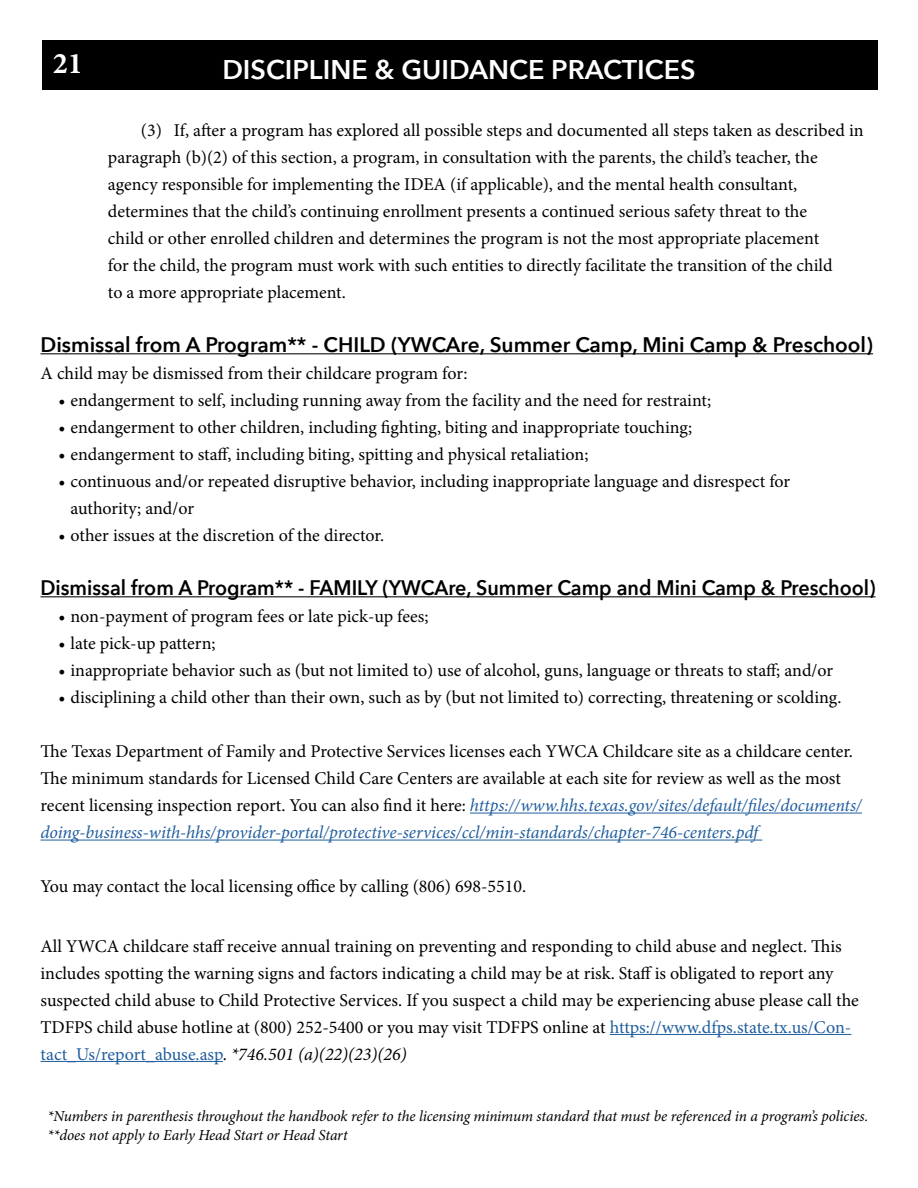
<style>
.page{position:relative;width:918px;height:1188px;background:#fff}
.page>*{position:absolute;margin:0;border:0;box-sizing:border-box;transform-origin:0 0}
.t1{font:700 30px "Minion Pro";color:#fff}
.t2{font:600 27px "Avenir Next";color:#fff}
.t3{font:600 21px "Avenir Next";color:#000;scale:.94 1}
.t4{font:600 21px "Avenir Next";color:#000}
.t5{font:18px/27px "Minion Pro";color:#000}
.t6{font:italic 15.3px/18.3px "Minion Pro";letter-spacing:-.01em;color:#000}
.s1{font-style:italic;color:#215e9e}
.s2{color:#215e9e}
.s3{font-style:italic}
</style>
<div class="page">
<div style="left:42px;top:40px;width:836px;height:50px;background:#000"></div>
<hr style="left:40px;top:353px;width:833px;height:1px;background:#000">
<hr style="left:40px;top:596px;width:836px;height:1px;background:#000">
<hr style="left:470px;top:813px;width:392px;height:1px;background:#215e9e">
<hr style="left:40px;top:840px;width:722px;height:1px;background:#215e9e">
<hr style="left:610px;top:1034px;width:241px;height:1px;background:#215e9e">
<hr style="left:40px;top:1061px;width:183px;height:1px;background:#215e9e">
<h1 class="t1" style="left:53px;top:42px;width:31px">21</h1>
<h2 class="t2" style="left:222px;top:46px;width:475px">DISCIPLINE &amp; GUIDANCE PRACTICES</h2>
<p class="t5" style="left:108px;top:117px;width:757px;text-indent:33px">(3) If, after a program has explored all possible steps and documented all steps taken as described in paragraph (b)(2) of this section, a program, in consultation with the parents, the child’s teacher, the agency responsible for implementing the IDEA (if applicable), and the mental health consultant, determines that the child’s continuing enrollment presents a continued serious safety threat to the<br>child or other enrolled children and determines the program is not the most appropriate placement<br>for the child, the program must work with such entities to directly facilitate the transition of the child<br>to a more appropriate placement.</p>
<p class="t4" style="left:40px;top:327px;width:834px">Dismissal from A Program** - CHILD (YWCAre, Summer Camp, Mini Camp &amp; Preschool)</p>
<p class="t5" style="left:40px;top:360px;width:429px">A child may be dismissed from their childcare program for:</p>
<p class="t5" style="left:58px;top:387px;width:654px">• endangerment to self, including running away from the facility and the need for restraint;</p>
<p class="t5" style="left:58px;top:414px;width:635px">• endangerment to other children, including fighting, biting and inappropriate touching;</p>
<p class="t5" style="left:58px;top:441px;width:531px">• endangerment to staff, including biting, spitting and physical retaliation;</p>
<p class="t5" style="left:71px;top:468px;width:721px;text-indent:-12px">• continuous and/or repeated disruptive behavior, including inappropriate language and disrespect for authority; and/or</p>
<p class="t5" style="left:58px;top:522px;width:327px">• other issues at the discretion of the director.</p>
<p class="t3" style="left:40px;top:570px;width:890px">Dismissal from A Program** - FAMILY (YWCAre, Summer Camp and Mini Camp &amp; Preschool)</p>
<p class="t5" style="left:58px;top:603px;width:372px">• non-payment of program fees or late pick-up fees;</p>
<p class="t5" style="left:58px;top:630px;width:159px">• late pick-up pattern;</p>
<p class="t5" style="left:58px;top:657px;width:776px">• inappropriate behavior such as (but not limited to) use of alcohol, guns, language or threats to staff; and/or</p>
<p class="t5" style="left:58px;top:684px;width:785px">• disciplining a child other than their own, such as by (but not limited to) correcting, threatening or scolding.</p>
<p class="t5" style="left:40px;top:738px;width:823px">The Texas Department of Family and Protective Services licenses each YWCA Childcare site as a childcare center.<br>The minimum standards for Licensed Child Care Centers are available at each site for review as well as the most recent licensing inspection report. You can also find it here: <span class="s1">https://www.hhs.texas.gov/sites/default/files/documents/ doing-business-with-hhs/provider-portal/protective-services/ccl/min-standards/chapter-746-centers.pdf</span></p>
<p class="t5" style="left:40px;top:873px;width:487px">You may contact the local licensing office by calling (806) 698-5510.</p>
<p class="t5" style="left:40px;top:932px;width:820px">All YWCA childcare staff receive annual training on preventing and responding to child abuse and neglect. This includes spotting the warning signs and factors indicating a child may be at risk. Staff is obligated to report any suspected child abuse to Child Protective Services. If you suspect a child may be experiencing abuse please call the TDFPS child abuse hotline at (800) 252-5400 or you may visit TDFPS online at <span class="s2">https://www.dfps.state.tx.us/Con&shy;tact_Us/report_abuse.asp</span>. <span class="s3">*746.501 (a)(22)(23)(26)</span></p>
<p class="t6" style="left:48px;top:1107px;width:822px">*Numbers in parenthesis throughout the handbook refer to the licensing minimum standard that must be referenced in a program’s policies. **does not apply to Early Head Start or Head Start</p>
</div>
